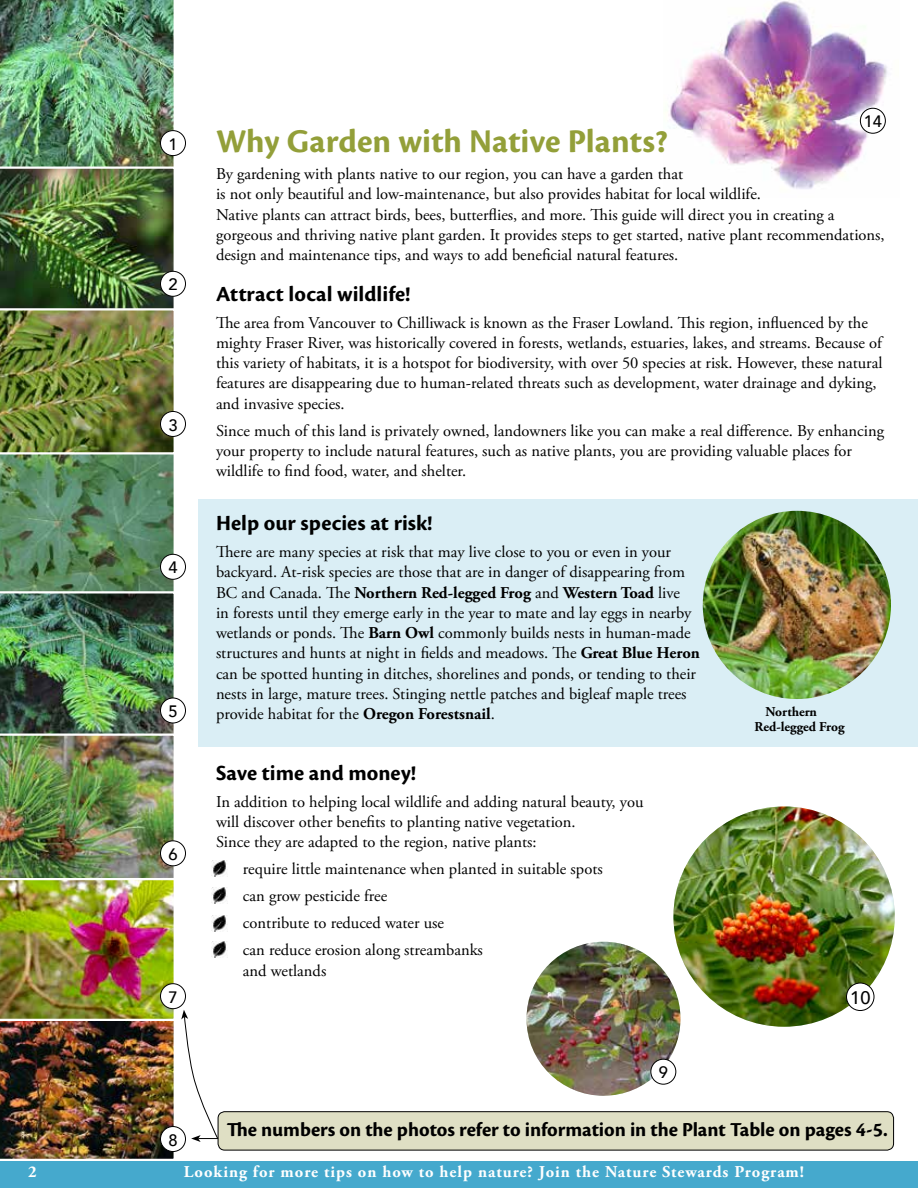
<style>
.page{position:relative;width:918px;height:1188px;background:#fff}
.page>*{position:absolute;margin:0;border:0;box-sizing:border-box;transform-origin:0 0}
.t1{font:700 34.5px "Cronos Pro";color:#939f39}
.t2{font:700 22.5px "Cronos Pro";letter-spacing:.005em;color:#000}
.t3{font:700 20.7px "Cronos Pro";color:#000}
.t4{font:500 18.15px "Avenir";color:#000}
.t5{font:16.5px/20.2px "Adobe Garamond Pro";color:#000}
.t6{font:700 16.5px "Adobe Garamond Pro";letter-spacing:.06em;color:#fff}
.t7{font:500 16.5px "Avenir";color:#000}
.t8{font:700 13.5px/15px "Adobe Garamond Pro";color:#000}
.s1{font-weight:700}
</style>
<div class="page">
<div style="left:0;top:1161px;width:918px;height:27px;background:#45a9cd"></div>
<img style="left:669px;top:0;width:219px;height:189px">
<div style="left:199px;top:500px;width:719px;height:247px;background:#daeef5"></div>
<div style="left:218px;top:1112px;width:676px;height:38px;background:#dfdfc4;border-radius:7px"></div>
<div style="left:218px;top:1111px;width:676px;height:39px;border:1px solid #000;border-radius:7px"></div>
<div style="left:860px;top:108px;width:25px;height:25px;background:#fff;border-radius:50%"></div>
<div style="left:860px;top:108px;width:26px;height:25px;border:1px solid #000;border-radius:50%"></div>
<img style="left:0;top:0;width:218px;height:1159px">
<img style="left:703px;top:511px;width:188px;height:188px;border-radius:94px">
<img style="left:673px;top:806px;width:222px;height:221px">
<div style="left:847px;top:983px;width:27px;height:28px;background:#fff;border-radius:50%"></div>
<div style="left:846px;top:983px;width:28px;height:28px;border:1px solid #000;border-radius:50%"></div>
<img style="left:526px;top:942px;width:155px;height:154px;border-radius:77px">
<div style="left:651px;top:1059px;width:25px;height:25px;background:#fff;border-radius:50%"></div>
<div style="left:651px;top:1059px;width:25px;height:25px;border:1px solid #000;border-radius:50%"></div>
<img style="left:211px;top:861px;width:15px;height:16px">
<img style="left:211px;top:888px;width:15px;height:16px">
<img style="left:211px;top:915px;width:15px;height:16px">
<img style="left:211px;top:942px;width:15px;height:16px">
<p class="t6" style="left:28px;top:1162px;width:10px">2</p>
<p class="t7" style="left:168px;top:130px;width:11px">1</p>
<p class="t7" style="left:168px;top:270px;width:11px">2</p>
<p class="t7" style="left:168px;top:411px;width:11px">3</p>
<p class="t7" style="left:168px;top:553px;width:11px">4</p>
<p class="t7" style="left:168px;top:697px;width:11px">5</p>
<p class="t7" style="left:168px;top:840px;width:11px">6</p>
<p class="t7" style="left:168px;top:983px;width:11px">7</p>
<p class="t7" style="left:168px;top:1126px;width:11px">8</p>
<p class="t7" style="left:864px;top:107px;width:20px">14</p>
<h1 class="t1" style="left:216px;top:122px;width:454px">Why Garden with Native Plants?</h1>
<p class="t5" style="left:216px;top:164px;width:670px">By gardening with plants native to our region, you can have a garden that<br>is not only beautiful and low-maintenance, but also provides habitat for local wildlife.<br>Native plants can attract birds, bees, butterflies, and more. This guide will direct you in creating a gorgeous and thriving native plant garden. It provides steps to get started, native plant recommendations, design and maintenance tips, and ways to add beneficial natural features.</p>
<h2 class="t2" style="left:216px;top:281px;width:196px">Attract local wildlife!</h2>
<p class="t5" style="left:216px;top:313px;width:668px">The area from Vancouver to Chilliwack is known as the Fraser Lowland. This region, influenced by the mighty Fraser River, was historically covered in forests, wetlands, estuaries, lakes, and streams. Because of this variety of habitats, it is a hotspot for biodiversity, with over 50 species at risk. However, these natural features are disappearing due to human-related threats such as development, water drainage and dyking, and invasive species.</p>
<p class="t5" style="left:216px;top:421px;width:670px">Since much of this land is privately owned, landowners like you can make a real difference. By enhancing your property to include natural features, such as native plants, you are providing valuable places for wildlife to find food, water, and shelter.</p>
<h2 class="t2" style="left:216px;top:510px;width:218px">Help our species at risk!</h2>
<p class="t5" style="left:216px;top:542px;width:486px">There are many species at risk that may live close to you or even in your backyard. At-risk species are those that are in danger of disappearing from BC and Canada. The <span class="s1">Northern Red-legged Frog</span> and <span class="s1">Western Toad</span> live<br>in forests until they emerge early in the year to mate and lay eggs in nearby wetlands or ponds. The <span class="s1">Barn Owl</span> commonly builds nests in human-made structures and hunts at night in fields and meadows. The <span class="s1">Great Blue Heron </span>can be spotted hunting in ditches, shorelines and ponds, or tending to their nests in large, mature trees. Stinging nettle patches and bigleaf maple trees provide habitat for the <span class="s1">Oregon Forestsnail</span>.</p>
<p class="t8" style="left:755px;top:704px;width:91px;text-indent:11px">Northern<br>Red-legged Frog</p>
<h2 class="t2" style="left:216px;top:760px;width:202px">Save time and money!</h2>
<p class="t5" style="left:216px;top:792px;width:429px">In addition to helping local wildlife and adding natural beauty, you will discover other benefits to planting native vegetation.<br>Since they are adapted to the region, native plants:</p>
<p class="t5" style="left:216px;top:860px;width:388px">• require little maintenance when planted in suitable spots</p>
<p class="t5" style="left:216px;top:887px;width:173px">• can grow pesticide free</p>
<p class="t5" style="left:216px;top:914px;width:230px">• contribute to reduced water use</p>
<p class="t5" style="left:243px;top:941px;width:241px;text-indent:-27px">• can reduce erosion along streambanks and wetlands</p>
<p class="t7" style="left:659px;top:1058px;width:11px">9</p>
<p class="t4" style="left:850px;top:982px;width:22px">10</p>
<p class="t3" style="left:227px;top:1117px;width:662px">The numbers on the photos refer to information in the Plant Table on pages 4-5.</p>
<p class="t6" style="left:184px;top:1162px;width:622px">Looking for more tips on how to help nature? Join the Nature Stewards Program!</p>
</div>
